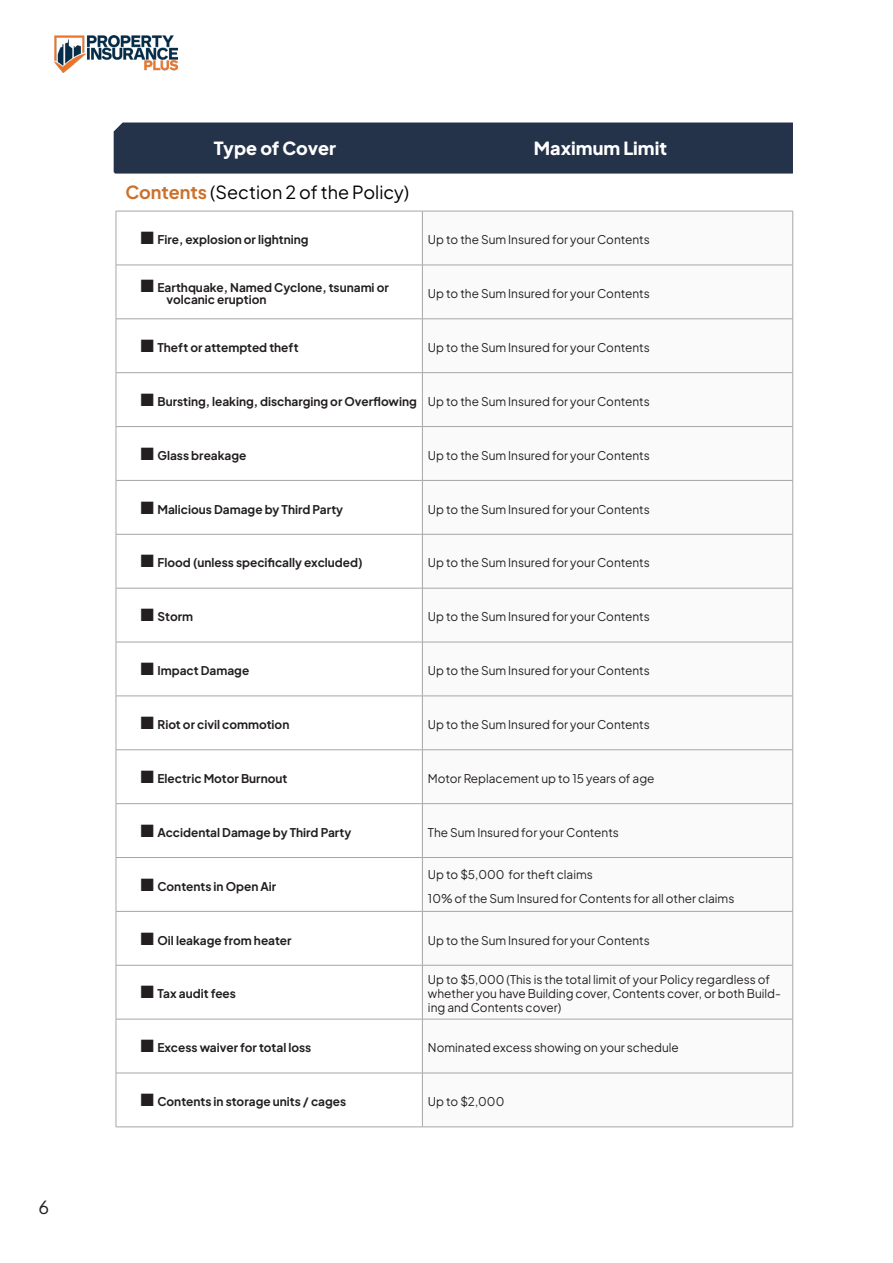
<style>
.page{position:relative;width:893px;height:1263px;background:#fff}
.page>*{position:absolute;margin:0;border:0;box-sizing:border-box;transform-origin:0 0}
.t1{font:18px "Plus Jakarta Sans";color:#000}
.t2{font:800 18px "Plus Jakarta Sans";color:#fff}
.t3{font:18px "Plus Jakarta Sans";color:#231f20}
.t4{font:12px/14.1px "Plus Jakarta Sans";color:#231f20}
.t5{font:700 12px/12px "Plus Jakarta Sans";color:#231f20}
.s1{font-weight:700;color:#cd702a}
.s2{font-weight:400;font-size:16.5px}
</style>
<div class="page">
<img style="left:54px;top:36px;width:123px;height:36px">
<svg style="left:117px;top:264px;width:305px;height:55px"></svg>
<svg style="left:423px;top:264px;width:369px;height:55px"></svg>
<svg style="left:117px;top:373px;width:305px;height:700px"></svg>
<svg style="left:423px;top:373px;width:369px;height:700px"></svg>
<hr style="left:116px;top:211px;width:306px;height:1px;background:#a6a6a5">
<hr style="left:116px;top:211px;width:1px;height:54px;background:#a6a6a5">
<hr style="left:422px;top:211px;width:371px;height:1px;background:#a6a6a5">
<hr style="left:422px;top:211px;width:1px;height:54px;background:#a6a6a5">
<hr style="left:792px;top:211px;width:1px;height:54px;background:#a6a6a5">
<hr style="left:116px;top:265px;width:306px;height:1px;background:#a6a6a5">
<hr style="left:116px;top:265px;width:1px;height:54px;background:#a6a6a5">
<hr style="left:422px;top:265px;width:371px;height:1px;background:#a6a6a5">
<hr style="left:422px;top:265px;width:1px;height:54px;background:#a6a6a5">
<hr style="left:792px;top:265px;width:1px;height:54px;background:#a6a6a5">
<hr style="left:116px;top:319px;width:306px;height:1px;background:#a6a6a5">
<hr style="left:116px;top:319px;width:1px;height:53px;background:#a6a6a5">
<hr style="left:422px;top:319px;width:371px;height:1px;background:#a6a6a5">
<hr style="left:422px;top:319px;width:1px;height:53px;background:#a6a6a5">
<hr style="left:792px;top:319px;width:1px;height:53px;background:#a6a6a5">
<hr style="left:116px;top:372px;width:306px;height:1px;background:#a6a6a5">
<hr style="left:116px;top:373px;width:1px;height:53px;background:#a6a6a5">
<hr style="left:422px;top:372px;width:371px;height:1px;background:#a6a6a5">
<hr style="left:422px;top:373px;width:1px;height:53px;background:#a6a6a5">
<hr style="left:792px;top:373px;width:1px;height:53px;background:#a6a6a5">
<hr style="left:116px;top:426px;width:306px;height:1px;background:#a6a6a5">
<hr style="left:116px;top:427px;width:1px;height:53px;background:#a6a6a5">
<hr style="left:422px;top:426px;width:371px;height:1px;background:#a6a6a5">
<hr style="left:422px;top:427px;width:1px;height:53px;background:#a6a6a5">
<hr style="left:792px;top:427px;width:1px;height:53px;background:#a6a6a5">
<hr style="left:116px;top:480px;width:306px;height:1px;background:#a6a6a5">
<hr style="left:116px;top:481px;width:1px;height:53px;background:#a6a6a5">
<hr style="left:422px;top:480px;width:371px;height:1px;background:#a6a6a5">
<hr style="left:422px;top:481px;width:1px;height:53px;background:#a6a6a5">
<hr style="left:792px;top:481px;width:1px;height:53px;background:#a6a6a5">
<hr style="left:116px;top:534px;width:306px;height:1px;background:#a6a6a5">
<hr style="left:116px;top:534px;width:1px;height:54px;background:#a6a6a5">
<hr style="left:422px;top:534px;width:371px;height:1px;background:#a6a6a5">
<hr style="left:422px;top:534px;width:1px;height:54px;background:#a6a6a5">
<hr style="left:792px;top:534px;width:1px;height:54px;background:#a6a6a5">
<hr style="left:116px;top:588px;width:306px;height:1px;background:#a6a6a5">
<hr style="left:116px;top:588px;width:1px;height:54px;background:#a6a6a5">
<hr style="left:422px;top:588px;width:371px;height:1px;background:#a6a6a5">
<hr style="left:422px;top:588px;width:1px;height:54px;background:#a6a6a5">
<hr style="left:792px;top:588px;width:1px;height:54px;background:#a6a6a5">
<hr style="left:116px;top:642px;width:306px;height:1px;background:#a6a6a5">
<hr style="left:116px;top:642px;width:1px;height:54px;background:#a6a6a5">
<hr style="left:422px;top:642px;width:371px;height:1px;background:#a6a6a5">
<hr style="left:422px;top:642px;width:1px;height:54px;background:#a6a6a5">
<hr style="left:792px;top:642px;width:1px;height:54px;background:#a6a6a5">
<hr style="left:116px;top:696px;width:306px;height:1px;background:#a6a6a5">
<hr style="left:116px;top:696px;width:1px;height:53px;background:#a6a6a5">
<hr style="left:422px;top:696px;width:371px;height:1px;background:#a6a6a5">
<hr style="left:422px;top:696px;width:1px;height:53px;background:#a6a6a5">
<hr style="left:792px;top:696px;width:1px;height:53px;background:#a6a6a5">
<hr style="left:116px;top:749px;width:306px;height:1px;background:#a6a6a5">
<hr style="left:116px;top:750px;width:1px;height:53px;background:#a6a6a5">
<hr style="left:422px;top:749px;width:371px;height:1px;background:#a6a6a5">
<hr style="left:422px;top:750px;width:1px;height:53px;background:#a6a6a5">
<hr style="left:792px;top:750px;width:1px;height:53px;background:#a6a6a5">
<hr style="left:116px;top:803px;width:306px;height:1px;background:#a6a6a5">
<hr style="left:116px;top:804px;width:1px;height:53px;background:#a6a6a5">
<hr style="left:422px;top:803px;width:371px;height:1px;background:#a6a6a5">
<hr style="left:422px;top:804px;width:1px;height:53px;background:#a6a6a5">
<hr style="left:792px;top:804px;width:1px;height:53px;background:#a6a6a5">
<hr style="left:116px;top:857px;width:306px;height:1px;background:#a6a6a5">
<hr style="left:116px;top:858px;width:1px;height:53px;background:#a6a6a5">
<hr style="left:422px;top:857px;width:371px;height:1px;background:#a6a6a5">
<hr style="left:422px;top:858px;width:1px;height:53px;background:#a6a6a5">
<hr style="left:792px;top:858px;width:1px;height:53px;background:#a6a6a5">
<hr style="left:116px;top:911px;width:306px;height:1px;background:#a6a6a5">
<hr style="left:116px;top:911px;width:1px;height:54px;background:#a6a6a5">
<hr style="left:422px;top:911px;width:371px;height:1px;background:#a6a6a5">
<hr style="left:422px;top:911px;width:1px;height:54px;background:#a6a6a5">
<hr style="left:792px;top:911px;width:1px;height:54px;background:#a6a6a5">
<hr style="left:116px;top:965px;width:306px;height:1px;background:#a6a6a5">
<hr style="left:116px;top:965px;width:1px;height:54px;background:#a6a6a5">
<hr style="left:422px;top:965px;width:371px;height:1px;background:#a6a6a5">
<hr style="left:422px;top:965px;width:1px;height:54px;background:#a6a6a5">
<hr style="left:792px;top:965px;width:1px;height:54px;background:#a6a6a5">
<hr style="left:116px;top:1019px;width:306px;height:1px;background:#a6a6a5">
<hr style="left:116px;top:1019px;width:1px;height:54px;background:#a6a6a5">
<hr style="left:422px;top:1019px;width:371px;height:1px;background:#a6a6a5">
<hr style="left:422px;top:1019px;width:1px;height:54px;background:#a6a6a5">
<hr style="left:792px;top:1019px;width:1px;height:54px;background:#a6a6a5">
<hr style="left:116px;top:1073px;width:306px;height:1px;background:#a6a6a5">
<hr style="left:116px;top:1073px;width:1px;height:54px;background:#a6a6a5">
<hr style="left:422px;top:1073px;width:371px;height:1px;background:#a6a6a5">
<hr style="left:422px;top:1073px;width:1px;height:54px;background:#a6a6a5">
<hr style="left:792px;top:1073px;width:1px;height:54px;background:#a6a6a5">
<hr style="left:116px;top:1126px;width:306px;height:1px;background:#a6a6a5">
<hr style="left:422px;top:1126px;width:371px;height:1px;background:#a6a6a5">
<div style="left:114px;top:123px;width:679px;height:51px;background:#24324a"></div>
<h1 class="t3" style="left:39px;top:1193px;width:12px">6</h1>
<p class="t2" style="left:214px;top:132px;width:124px">Type of Cover</p>
<p class="t2" style="left:534px;top:132px;width:135px">Maximum Limit</p>
<p class="t1" style="left:125px;top:178px;width:285px"><span class="s1">Contents</span> (Section 2 of the Policy)</p>
<p class="t5" style="left:140px;top:232px;width:171px"><span class="s2">■</span> Fire, explosion or lightning</p>
<p class="t4" style="left:428px;top:231px;width:223px">Up to the Sum Insured for your Contents</p>
<p class="t5" style="left:167px;top:280px;width:224px;text-indent:-27px"><span class="s2">■</span> Earthquake, Named Cyclone, tsunami or volcanic eruption</p>
<p class="t4" style="left:428px;top:285px;width:223px">Up to the Sum Insured for your Contents</p>
<p class="t5" style="left:140px;top:340px;width:161px"><span class="s2">■</span> Theft or attempted theft</p>
<p class="t4" style="left:428px;top:339px;width:223px">Up to the Sum Insured for your Contents</p>
<p class="t5" style="left:140px;top:394px;width:279px"><span class="s2">■</span> Bursting, leaking, discharging or Overflowing</p>
<p class="t4" style="left:428px;top:393px;width:223px">Up to the Sum Insured for your Contents</p>
<p class="t5" style="left:140px;top:448px;width:108px"><span class="s2">■</span> Glass breakage</p>
<p class="t4" style="left:428px;top:447px;width:223px">Up to the Sum Insured for your Contents</p>
<p class="t5" style="left:140px;top:502px;width:205px"><span class="s2">■</span> Malicious Damage by Third Party</p>
<p class="t4" style="left:428px;top:501px;width:223px">Up to the Sum Insured for your Contents</p>
<p class="t5" style="left:140px;top:556px;width:225px"><span class="s2">■</span> Flood (unless specifically excluded)</p>
<p class="t4" style="left:428px;top:555px;width:223px">Up to the Sum Insured for your Contents</p>
<p class="t5" style="left:140px;top:609px;width:55px"><span class="s2">■</span> Storm</p>
<p class="t4" style="left:428px;top:609px;width:223px">Up to the Sum Insured for your Contents</p>
<p class="t5" style="left:140px;top:663px;width:111px"><span class="s2">■</span> Impact Damage</p>
<p class="t4" style="left:428px;top:662px;width:223px">Up to the Sum Insured for your Contents</p>
<p class="t5" style="left:140px;top:717px;width:151px"><span class="s2">■</span> Riot or civil commotion</p>
<p class="t4" style="left:428px;top:716px;width:223px">Up to the Sum Insured for your Contents</p>
<p class="t5" style="left:140px;top:771px;width:149px"><span class="s2">■</span> Electric Motor Burnout</p>
<p class="t4" style="left:428px;top:770px;width:228px">Motor Replacement up to 15 years of age</p>
<p class="t5" style="left:140px;top:825px;width:213px"><span class="s2">■</span> Accidental Damage by Third Party</p>
<p class="t4" style="left:428px;top:824px;width:193px">The Sum Insured for your Contents</p>
<p class="t5" style="left:140px;top:879px;width:138px"><span class="s2">■</span> Contents in Open Air</p>
<p class="t4" style="left:428px;top:866px;width:166px">Up to $5,000 for theft claims</p>
<p class="t4" style="left:428px;top:890px;width:308px">10% of the Sum Insured for Contents for all other claims</p>
<p class="t5" style="left:140px;top:933px;width:154px"><span class="s2">■</span> Oil leakage from heater</p>
<p class="t4" style="left:428px;top:932px;width:223px">Up to the Sum Insured for your Contents</p>
<p class="t5" style="left:140px;top:986px;width:98px"><span class="s2">■</span> Tax audit fees</p>
<p class="t4" style="left:428px;top:972px;width:355px">Up to $5,000 (This is the total limit of your Policy regardless of whether you have Building cover, Contents cover, or both Build&shy;ing and Contents cover)</p>
<p class="t5" style="left:140px;top:1040px;width:173px"><span class="s2">■</span> Excess waiver for total loss</p>
<p class="t4" style="left:428px;top:1039px;width:252px">Nominated excess showing on your schedule</p>
<p class="t5" style="left:140px;top:1094px;width:208px"><span class="s2">■</span> Contents in storage units / cages</p>
<p class="t4" style="left:428px;top:1093px;width:78px">Up to $2,000</p>
</div>
